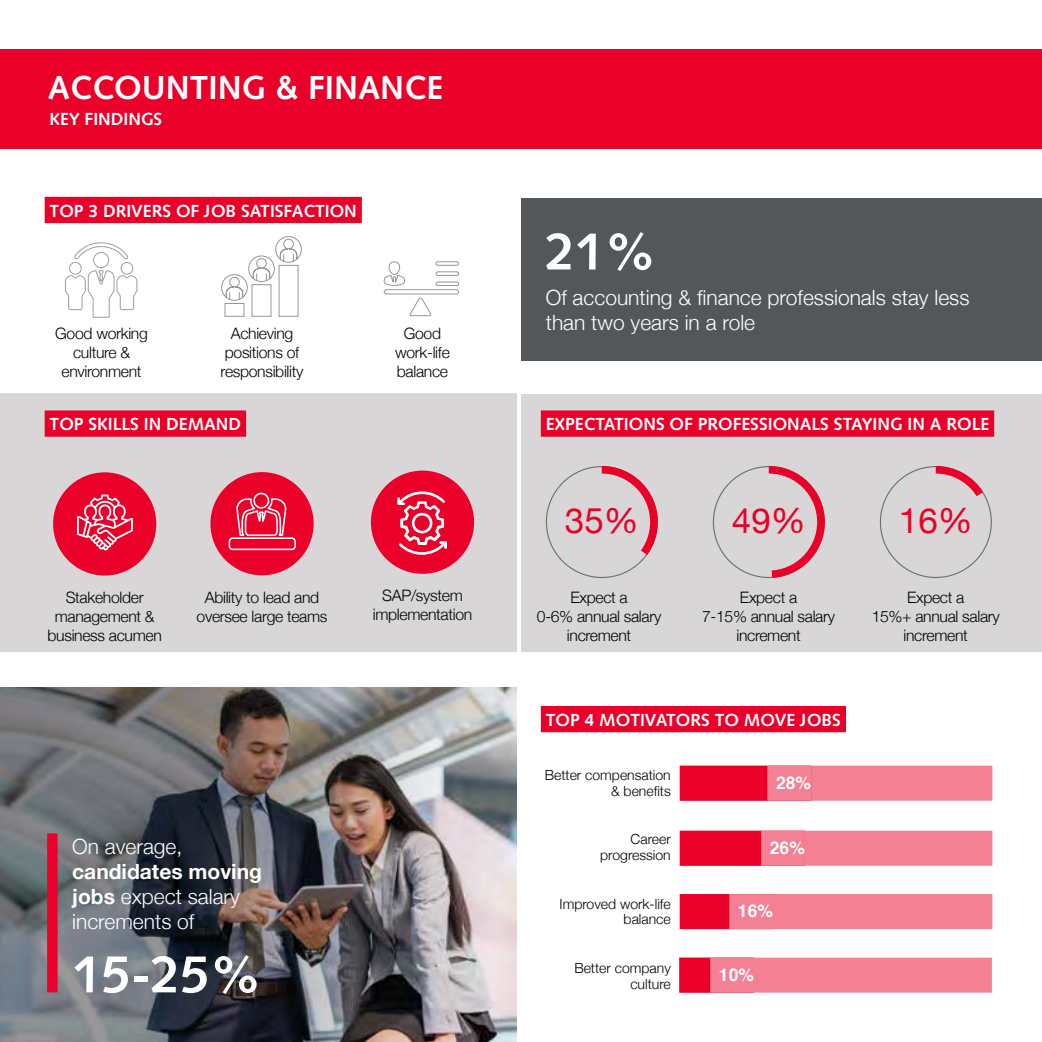
<style>
.page{position:relative;width:1042px;height:1042px;background:#fff}
.page>*{position:absolute;margin:0;border:0;box-sizing:border-box;transform-origin:0 0}
.t1{font:157.15px "Chartwell Pies";color:#ea0029}
.t2{font:700 52.5px "Syntax";color:#fff}
.t3{font:35px "Helvetica Neue";color:#ea0029}
.t4{font:700 33.25px "Syntax";color:#fff}
.t5{font:300 21px/25.2px "Helvetica Neue";color:#fff}
.t6{font:700 17.5px "Syntax";color:#fff}
.t7{font:700 17.5px "Helvetica";color:#fff}
.t8{font:300 15.75px/19.2px "Helvetica Neue";letter-spacing:-.02em;color:#000;text-align:center}
.t9{font:300 14px/15.8px "Helvetica Neue";color:#000;text-align:right}
.s1{font-weight:700}
</style>
<div class="page">
<div style="left:0;top:50px;width:1042px;height:99px;background:#ea0029"></div>
<div style="left:0;top:394px;width:516px;height:258px;background:#d8d6d7"></div>
<div style="left:521px;top:394px;width:520px;height:257px;background:#d8d6d7"></div>
<div style="left:521px;top:198px;width:520px;height:163px;background:#54575a"></div>
<div style="left:53px;top:472px;width:103px;height:103px;background:#ea0029;border-radius:50%"></div>
<svg style="left:77px;top:494px;width:56px;height:56px"></svg>
<div style="left:371px;top:470px;width:103px;height:104px;background:#ea0029;border-radius:50%"></div>
<svg style="left:397px;top:491px;width:50px;height:64px"></svg>
<div style="left:210px;top:472px;width:104px;height:103px;background:#ea0029;border-radius:50%"></div>
<svg style="left:229px;top:493px;width:67px;height:57px"></svg>
<img style="left:0;top:687px;width:516px;height:355px">
<div style="left:680px;top:766px;width:312px;height:35px;background:#f48094"></div>
<div style="left:680px;top:766px;width:131px;height:35px;background:#ea0029"></div>
<div style="left:767px;top:766px;width:44px;height:35px;background:#f48094"></div>
<div style="left:680px;top:831px;width:312px;height:35px;background:#f48094"></div>
<div style="left:680px;top:831px;width:125px;height:35px;background:#ea0029"></div>
<div style="left:761px;top:831px;width:44px;height:35px;background:#f48094"></div>
<div style="left:680px;top:894px;width:312px;height:35px;background:#f48094"></div>
<div style="left:680px;top:894px;width:93px;height:35px;background:#ea0029"></div>
<div style="left:729px;top:894px;width:44px;height:35px;background:#f48094"></div>
<div style="left:679px;top:957px;width:313px;height:35px;background:#f48094"></div>
<div style="left:679px;top:957px;width:75px;height:35px;background:#ea0029"></div>
<div style="left:710px;top:957px;width:44px;height:35px;background:#f48094"></div>
<div style="left:47px;top:833px;width:11px;height:101px;background:#ea0029"></div>
<div style="left:47px;top:929px;width:11px;height:63px;background:#ea0029"></div>
<div style="left:541px;top:706px;width:305px;height:26px;background:#ea0029"></div>
<div style="left:45px;top:197px;width:317px;height:26px;background:#ea0029"></div>
<div style="left:45px;top:410px;width:201px;height:27px;background:#ea0029"></div>
<div style="left:541px;top:410px;width:453px;height:27px;background:#ea0029"></div>
<svg style="left:65px;top:242px;width:72px;height:76px"></svg>
<div style="left:225px;top:303px;width:19px;height:14px;border:1px solid #92979a"></div>
<div style="left:252px;top:284px;width:19px;height:33px;border:1px solid #92979a"></div>
<div style="left:279px;top:265px;width:19px;height:52px;border:1px solid #92979a"></div>
<svg style="left:221px;top:236px;width:81px;height:65px"></svg>
<svg style="left:384px;top:261px;width:75px;height:55px"></svg>
<h3 class="t4" style="left:48px;top:68px;width:397px">ACCOUNTING &amp; FINANCE</h3>
<p class="t6" style="left:50px;top:109px;width:114px">KEY FIN DINGS</p>
<p class="t6" style="left:50px;top:201px;width:265px">TOP 3 DRIVERS OF JOB SATISFACTION</p>
<p class="t8" style="left:55px;top:322px;width:94px">Good working culture &amp; environment</p>
<p class="t8" style="left:221px;top:322px;width:84px">Achieving positions of responsibility</p>
<p class="t8" style="left:395px;top:322px;width:56px">Good work-life balance</p>
<h2 class="t2" style="left:546px;top:221px;width:112px">21%</h2>
<h3 class="t5" style="left:546px;top:283px;width:425px">Of accounting &amp; finance professionals stay less than two years in a role</h3>
<p class="t6" style="left:50px;top:414px;width:193px">TOP SKILLS IN DEMAND</p>
<p class="t6" style="left:546px;top:414px;width:80px">EXPECTATION</p>
<p class="t6" style="left:656px;top:414px;width:123px">S OF PROFESSION</p>
<p class="t6" style="left:800px;top:414px;width:83px">ALS STAYING</p>
<p class="t6" style="left:907px;top:414px;width:81px">IN A ROLE</p>
<h1 class="t1" style="left:538px;top:436px;width:463px">354916</h1>
<h3 class="t3" style="left:565px;top:496px;width:75px">35%</h3>
<h3 class="t3" style="left:732px;top:496px;width:75px">49%</h3>
<h3 class="t3" style="left:899px;top:496px;width:75px">16%</h3>
<p class="t8" style="left:48px;top:586px;width:116px">Stakeholder management &amp; business acumen</p>
<p class="t8" style="left:373px;top:585px;width:101px">SAP/system implementation</p>
<p class="t8" style="left:197px;top:586px;width:132px">Ability to lead and oversee large teams</p>
<h3 class="t5" style="left:72px;top:832px;width:112px">On average,</h3>
<h3 class="t5" style="left:72px;top:857px;width:191px"><span class="s1">candidates moving jobs</span> expect salary increments of</h3>
<h2 class="t2" style="left:72px;top:944px;width:191px">15-25%</h2>
<p class="t8" style="left:537px;top:586px;width:126px">Expect a<br>0-6% annual salary increment</p>
<p class="t8" style="left:702px;top:586px;width:134px">Expect a<br>7-15% annual salary increment</p>
<p class="t6" style="left:546px;top:710px;width:297px">TOP 4 MOTIVATORS TO MOVE JOBS</p>
<p class="t9" style="left:545px;top:766px;width:128px">Better compensation &amp; benefits</p>
<p class="t9" style="left:600px;top:830px;width:72px">Career progression</p>
<p class="t9" style="left:559px;top:894px;width:113px">Improved work-life balance</p>
<p class="t9" style="left:574px;top:959px;width:98px">Better company culture</p>
<p class="t7" style="left:776px;top:768px;width:37px">28%</p>
<p class="t7" style="left:770px;top:833px;width:37px">26%</p>
<p class="t7" style="left:738px;top:897px;width:37px">16%</p>
<p class="t7" style="left:719px;top:960px;width:37px">10%</p>
<p class="t8" style="left:871px;top:586px;width:130px">Expect a<br>15%+ annual salary increment</p>
</div>
